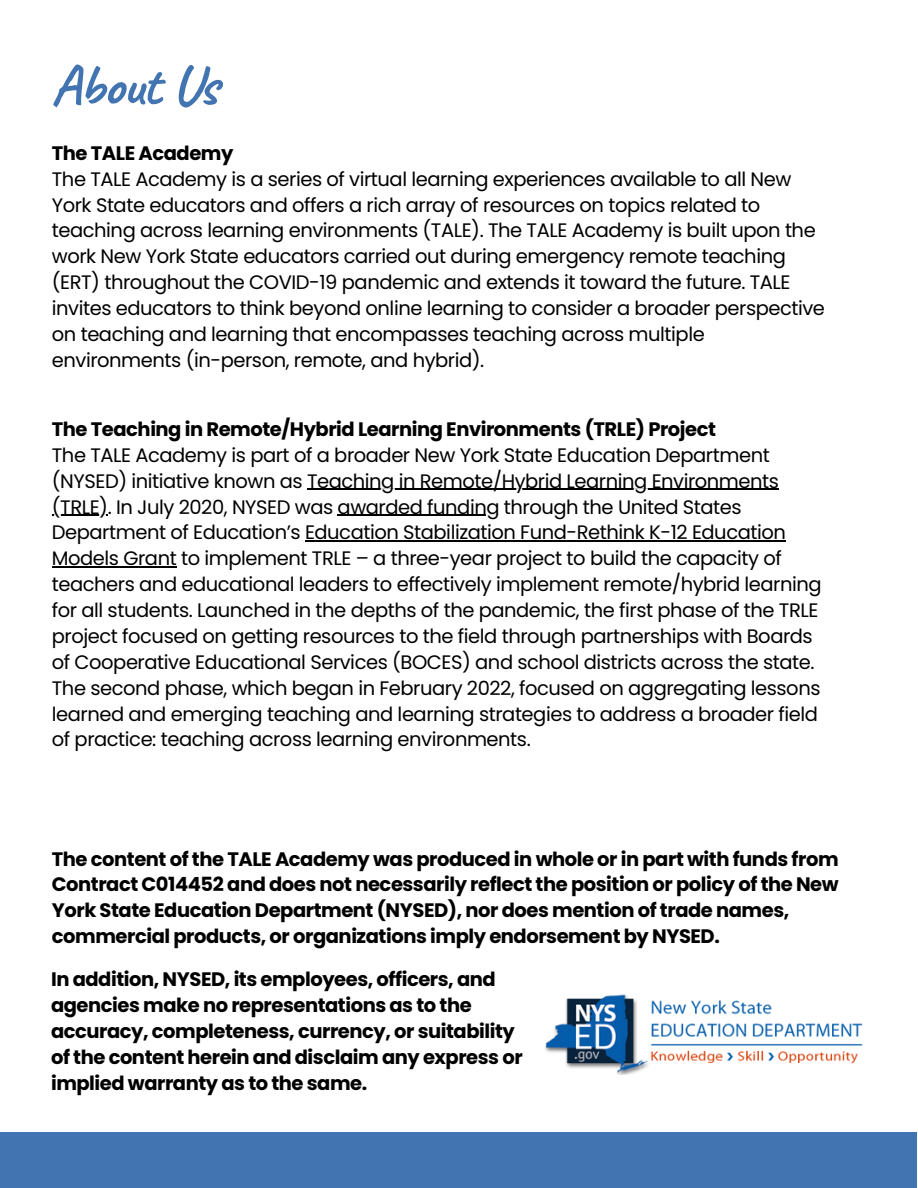
<style>
.page{position:relative;width:918px;height:1188px;background:#fff}
.page>*{position:absolute;margin:0;border:0;box-sizing:border-box;transform-origin:0 0}
.t1{font:700 57px "Caveat";letter-spacing:-.025em;color:#4174b1}
.t2{font:19.5px/25.8px "Poppins";letter-spacing:-.025em;color:#000}
.t3{font:700 19.5px/25.8px "Poppins";letter-spacing:-.025em;color:#000}
</style>
<div class="page">
<div style="left:0;top:1132px;width:917px;height:56px;background:#4174b1"></div>
<img style="left:545px;top:994px;width:318px;height:80px">
<hr style="left:307px;top:489px;width:472px;height:1px;background:#000">
<hr style="left:52px;top:515px;width:56px;height:1px;background:#000">
<hr style="left:338px;top:515px;width:161px;height:1px;background:#000">
<hr style="left:305px;top:541px;width:481px;height:1px;background:#000">
<hr style="left:52px;top:566px;width:124px;height:2px;background:#000">
<h1 class="t1" style="left:51px;top:49px;width:169px">About Us</h1>
<p class="t3" style="left:52px;top:140px;width:183px">The TALE Academy</p>
<p class="t2" style="left:52px;top:166px;width:775px">The TALE Academy is a series of virtual learning experiences available to all New York State educators and offers a rich array of resources on topics related to teaching across learning environments (TALE). The TALE Academy is built upon the work New York State educators carried out during emergency remote teaching (ERT) throughout the COVID-19 pandemic and extends it toward the future. TALE invites educators to think beyond online learning to consider a broader perspective on teaching and learning that encompasses teaching across multiple environments (in-person, remote, and hybrid).</p>
<p class="t3" style="left:52px;top:416px;width:666px">The Teaching in Remote/Hybrid Learning Environments (TRLE) Project</p>
<p class="t2" style="left:52px;top:442px;width:771px">The TALE Academy is part of a broader New York State Education Department (NYSED) initiative known as Teaching in Remote/Hybrid Learning Environments (TRLE). In July 2020, NYSED was awarded funding through the United States Department of Education’s Education Stabilization Fund-Rethink K-12 Education Models Grant to implement TRLE – a three-year project to build the capacity of teachers and educational leaders to effectively implement remote/hybrid learning for all students. Launched in the depths of the pandemic, the first phase of the TRLE project focused on getting resources to the field through partnerships with Boards of Cooperative Educational Services (BOCES) and school districts across the state.<br>The second phase, which began in February 2022, focused on aggregating lessons learned and emerging teaching and learning strategies to address a broader field of practice: teaching across learning environments.</p>
<p class="t3" style="left:52px;top:846px;width:788px">The content of the TALE Academy was produced in whole or in part with funds from Contract C014452 and does not necessarily reflect the position or policy of the New York State Education Department (NYSED), nor does mention of trade names, commercial products, or organizations imply endorsement by NYSED.</p>
<p class="t3" style="left:51px;top:967px;width:473px">In addition, NYSED, its employees, officers, and agencies make no representations as to the accuracy, completeness, currency, or suitability of the content herein and disclaim any express or implied warranty as to the same.</p>
</div>
